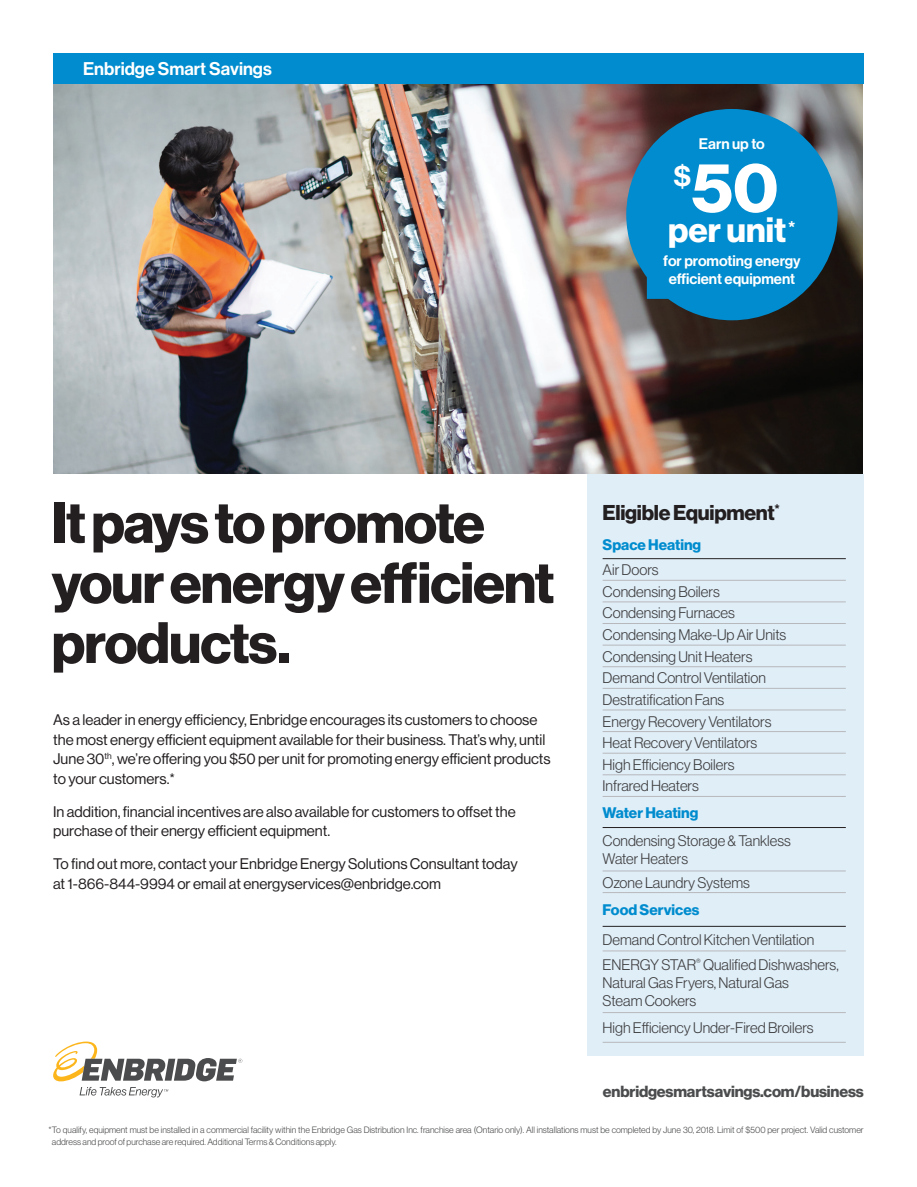
<style>
.page{position:relative;width:917px;height:1187px;background:#fff}
.page>*{position:absolute;margin:0;border:0;box-sizing:border-box;transform-origin:0 0}
.t1{font:69px "N Haas Grotesk DS Std 75 Bd";color:#fff}
.t2{font:57px/60px "N Haas Grotesk DS Std 75 Bd";letter-spacing:-.02em;color:#231f20}
.t3{font:34.5px "N Haas Grotesk DS Std 75 Bd";color:#fff}
.t4{font:29.1px "N Haas Grotesk DS Std 65 Md";color:#fff}
.t5{font:21px "N Haas Grotesk DS Std 75 Bd";letter-spacing:-.015em;color:#231f20}
.t6{font:18px "N Haas Grotesk DS Std 65 Md";color:#fff}
.t7{font:15.75px "N Haas Grotesk DS Std 75 Bd";letter-spacing:-.01em;color:#4b4c4d}
.t8{font:15px/19.5px "N Haas Grotesk DS Std 55 Rg";color:#231f20}
.t9{font:15px/21.6px "N Haas Grotesk DS Std 45 Lt";color:#3e3e3f}
.t10{font:15px/18px "N Haas Grotesk DS Std 65 Md";color:#fff;text-align:center}
.t11{font:15px "N Haas Grotesk DS Std 75 Bd";color:#008cce}
.t12{font:9px/12px "N Haas Grotesk DS Std 45 Lt";color:#4b4c4d}
</style>
<div class="page">
<div style="left:587px;top:473px;width:276px;height:583px;background:#e0eef8"></div>
<img style="left:53px;top:83px;width:809px;height:390px">
<div style="left:53px;top:53px;width:810px;height:30px;background:#008cce"></div>
<svg style="left:626px;top:109px;width:211px;height:211px;background:#127eb2"></svg>
<svg style="left:53px;top:1041px;width:189px;height:56px"></svg>
<hr style="left:602px;top:558px;width:243px;height:1px;background:#231f20">
<hr style="left:602px;top:827px;width:243px;height:1px;background:#231f20">
<hr style="left:602px;top:925px;width:243px;height:1px;background:#231f20">
<hr style="left:602px;top:580px;width:243px;height:1px;background:#b7b8bb">
<hr style="left:602px;top:601px;width:243px;height:1px;background:#b7b8bb">
<hr style="left:602px;top:623px;width:243px;height:1px;background:#b7b8bb">
<hr style="left:602px;top:644px;width:243px;height:1px;background:#b7b8bb">
<hr style="left:602px;top:666px;width:243px;height:1px;background:#b7b8bb">
<hr style="left:602px;top:688px;width:243px;height:1px;background:#b7b8bb">
<hr style="left:602px;top:709px;width:243px;height:1px;background:#b7b8bb">
<hr style="left:602px;top:731px;width:243px;height:1px;background:#b7b8bb">
<hr style="left:602px;top:752px;width:243px;height:1px;background:#b7b8bb">
<hr style="left:602px;top:774px;width:243px;height:1px;background:#b7b8bb">
<hr style="left:602px;top:796px;width:243px;height:1px;background:#b7b8bb">
<hr style="left:602px;top:870px;width:243px;height:1px;background:#b7b8bb">
<hr style="left:602px;top:892px;width:243px;height:1px;background:#b7b8bb">
<hr style="left:602px;top:950px;width:243px;height:1px;background:#b7b8bb">
<hr style="left:602px;top:1012px;width:243px;height:1px;background:#b7b8bb">
<hr style="left:602px;top:1041px;width:243px;height:1px;background:#b7b8bb">
<p class="t6" style="left:83px;top:58px;width:190px">Enbridge Smart Savings</p>
<p class="t10" style="left:698px;top:135px;width:67px">Earn up to</p>
<h3 class="t4" style="left:673px;top:158px;width:19px">$</h3>
<h1 class="t1" style="left:691px;top:147px;width:88px">50</h1>
<h3 class="t3" style="left:668px;top:210px;width:129px">per unit <sup>*</sup></h3>
<p class="t10" style="left:663px;top:252px;width:139px">for promoting energy efficient equipment</p>
<h2 class="t2" style="left:52px;top:493px;width:504px">It pays to promote your energy efficient products.</h2>
<p class="t8" style="left:53px;top:710px;width:499px">As a leader in energy efficiency, Enbridge encourages its customers to choose the most energy efficient equipment available for their business. That’s why, until June 30<sup>th</sup>, we’re offering you $50 per unit for promoting energy efficient products to your customers.*</p>
<p class="t8" style="left:53px;top:801px;width:464px">In addition, financial incentives are also available for customers to offset the purchase of their energy efficient equipment.</p>
<p class="t8" style="left:53px;top:854px;width:466px">To find out more, contact your Enbridge Energy Solutions Consultant today at 1-866-844-9994 or email at energyservices@enbridge.com</p>
<h3 class="t5" style="left:602px;top:500px;width:179px">Eligible Equipment<sup>*</sup></h3>
<p class="t11" style="left:602px;top:536px;width:100px">Space Heating</p>
<p class="t9" style="left:602px;top:559px;width:185px">Air Doors<br>Condensing Boilers<br>Condensing Furnaces<br>Condensing Make-Up Air Units<br>Condensing Unit Heaters<br>Demand Control Ventilation<br>Destratification Fans<br>Energy Recovery Ventilators<br>Heat Recovery Ventilators<br>High Efficiency Boilers<br>Infrared Heaters</p>
<p class="t11" style="left:602px;top:803px;width:97px">Water Heating</p>
<p class="t9" style="left:602px;top:831px;width:190px;line-height:18px">Condensing Storage &amp; Tankless<br>Water Heaters</p>
<p class="t9" style="left:602px;top:871px;width:149px">Ozone Laundry Systems</p>
<p class="t11" style="left:602px;top:901px;width:98px">Food Services</p>
<p class="t9" style="left:602px;top:926px;width:237px;line-height:25px">Demand Control Kitchen Ventilation<br>ENERGY STAR<sup>®</sup> Qualified Dishwashers,</p>
<p class="t9" style="left:602px;top:973px;width:188px;line-height:18px">Natural Gas Fryers, Natural Gas<br>Steam Cookers</p>
<p class="t9" style="left:602px;top:1016px;width:212px">High Efficiency Under-Fired Broilers</p>
<p class="t7" style="left:602px;top:1082px;width:262px">enbridgesmartsavings.com/business</p>
<p class="t12" style="left:52px;top:1123px;width:813px;text-indent:-3px">*To qualify, equipment must be installed in a commercial facility within the Enbridge Gas Distribution Inc. franchise area (Ontario only). All installations must be completed by June 30, 2018. Limit of $500 per project. Valid customer address and proof of purchase are required. Additional Terms &amp; Conditions apply.</p>
</div>
